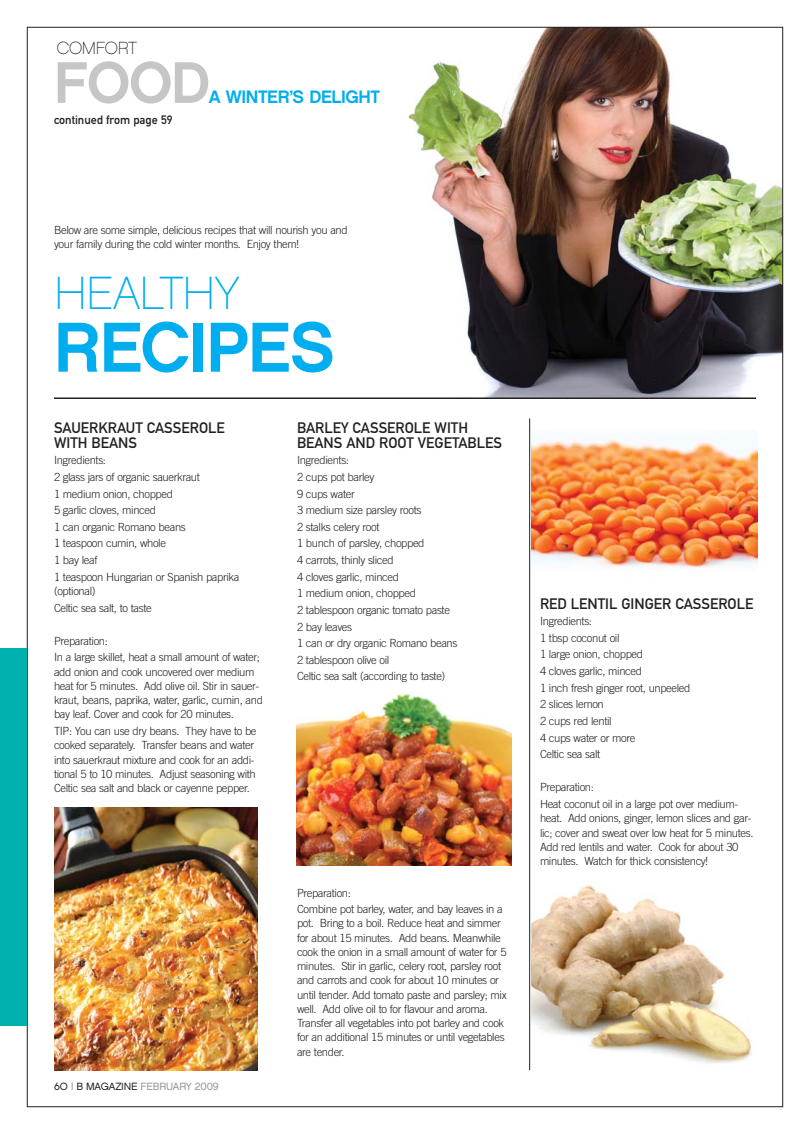
<style>
.page{position:relative;width:810px;height:1134px;background:#fff}
.page>*{position:absolute;margin:0;border:0;box-sizing:border-box;transform-origin:0 0}
.t1{font:70.5px "Chalet New York Nineteen Sixty";letter-spacing:-.02em;color:#00aeef}
.t2{font:58.5px "Chalet New York Nineteen Sixty";color:#c5c6c8}
.t3{font:46.5px "Chalet Paris Nineteen Sixty";letter-spacing:-.015em;color:#00aeef}
.t4{font:18px "Chalet New York Nineteen Sixty";letter-spacing:-.025em;color:#00aeef}
.t5{font:17.55px "Chalet Paris Nineteen Sixty";letter-spacing:-.02em;color:#231f20}
.t6{font:15px/14.2px "DIN Mittelschrift";color:#231f20}
.t7{font:12px "DIN Mittelschrift";color:#231f20}
.t8{font:300 11.25px/16.6px "Trade Gothic";letter-spacing:-.035em;color:#231f20}
.t9{font:10.5px "Chalet London Nineteen Sixty";letter-spacing:-.02em;color:#939598}
.s1{font-family:"Chalet London Nineteen Seventy";color:#231f20}
.s2{font-family:"Chalet London Nineteen Seventy"}
.s3{color:#231f20}
</style>
<div class="page">
<img style="left:287px;top:29px;width:494px;height:369px">
<div style="left:0;top:648px;width:27px;height:378px;background:#00b1b0"></div>
<hr style="left:54px;top:398px;width:702px;height:1px;background:#231f20">
<img style="left:54px;top:807px;width:204px;height:263px">
<img style="left:296px;top:693px;width:215px;height:173px">
<img style="left:531px;top:439px;width:227px;height:129px">
<img style="left:531px;top:884px;width:221px;height:180px">
<hr style="left:529px;top:418px;width:1px;height:652px;background:#231f20">
<h3 class="t5" style="left:57px;top:41px;width:82px">COMFORT</h3>
<h2 class="t2" style="left:54px;top:59px;width:158px">FOOD</h2>
<h3 class="t4" style="left:209px;top:89px;width:173px">A WINTER’S DELIGHT</h3>
<p class="t7" style="left:54px;top:116px;width:120px">continued from page 59</p>
<p class="t8" style="left:54px;top:224px;width:295px;line-height:14.2px">Below are some simple, delicious recipes that will nourish you and your family during the cold winter months. Enjoy them!</p>
<h3 class="t3" style="left:54px;top:275px;width:187px">HEALTHY</h3>
<h1 class="t1" style="left:54px;top:319px;width:283px">RECIPES</h1>
<h3 class="t6" style="left:54px;top:422px;width:172px">SAUERKRAUT CASSEROLE<br>WITH BEANS</h3>
<p class="t8" style="left:54px;top:453px;width:187px">Ingredients:<br>2 glass jars of organic sauerkraut<br>1 medium onion, chopped<br>5 garlic cloves, minced<br>1 can organic Romano beans<br>1 teaspoon cumin, whole<br>1 bay leaf<br>1 teaspoon Hungarian or Spanish paprika</p>
<p class="t8" style="left:54px;top:584px;width:99px">(optional)<br>Celtic sea salt, to taste</p>
<p class="t8" style="left:54px;top:633px;width:208px">Preparation:<br>In a large skillet, heat a small amount of water;</p>
<p class="t8" style="left:54px;top:665px;width:210px;line-height:14.2px">add onion and cook uncovered over medium heat for 5 minutes. Add olive oil. Stir in sauer&shy;kraut, beans, paprika, water, garlic, cumin, and bay leaf. Cover and cook for 20 minutes.</p>
<p class="t8" style="left:54px;top:725px;width:204px;line-height:14.2px">TIP: You can use dry beans. They have to be cooked separately. Transfer beans and water into sauerkraut mixture and cook for an addi&shy;tional 5 to 10 minutes. Adjust seasoning with Celtic sea salt and black or cayenne pepper.</p>
<h3 class="t6" style="left:297px;top:422px;width:207px">BARLEY CASSEROLE WITH<br>BEANS AND ROOT VEGETABLES</h3>
<p class="t8" style="left:297px;top:453px;width:162px">Ingredients:<br>2 cups pot barley<br>9 cups water<br>3 medium size parsley roots<br>2 stalks celery root<br>1 bunch of parsley, chopped<br>4 carrots, thinly sliced<br>4 cloves garlic, minced<br>1 medium onion, chopped<br>2 tablespoon organic tomato paste<br>2 bay leaves<br>1 can or dry organic Romano beans<br>2 tablespoon olive oil<br>Celtic sea salt (according to taste)</p>
<p class="t9" style="left:54px;top:1081px;width:166px"><span class="s1">60</span> <span class="s2">|</span> <span class="s3">B MAGAZINE</span> FEBRUARY 2009</p>
<p class="t8" style="left:297px;top:885px;width:207px">Preparation:<br>Combine pot barley, water, and bay leaves in a</p>
<p class="t8" style="left:297px;top:917px;width:211px;line-height:14.2px">pot. Bring to a boil. Reduce heat and simmer for about 15 minutes. Add beans. Meanwhile cook the onion in a small amount of water for 5 minutes. Stir in garlic, celery root, parsley root and carrots and cook for about 10 minutes or until tender. Add tomato paste and parsley; mix well. Add olive oil to for flavour and aroma.<br>Transfer all vegetables into pot barley and cook for an additional 15 minutes or until vegetables are tender.</p>
<h3 class="t6" style="left:540px;top:598px;width:215px">RED LENTIL GINGER CASSEROLE</h3>
<p class="t8" style="left:540px;top:614px;width:152px">Ingredients:<br>1 tbsp coconut oil<br>1 large onion, chopped<br>4 cloves garlic, minced<br>1 inch fresh ginger root, unpeeled<br>2 slices lemon<br>2 cups red lentil<br>4 cups water or more<br>Celtic sea salt</p>
<p class="t8" style="left:540px;top:780px;width:200px">Preparation:<br>Heat coconut oil in a large pot over medium-</p>
<p class="t8" style="left:540px;top:812px;width:215px;line-height:14.2px">heat. Add onions, ginger, lemon slices and gar&shy;lic; cover and sweat over low heat for 5 minutes.<br>Add red lentils and water. Cook for about 30 minutes. Watch for thick consistency!</p>
</div>
